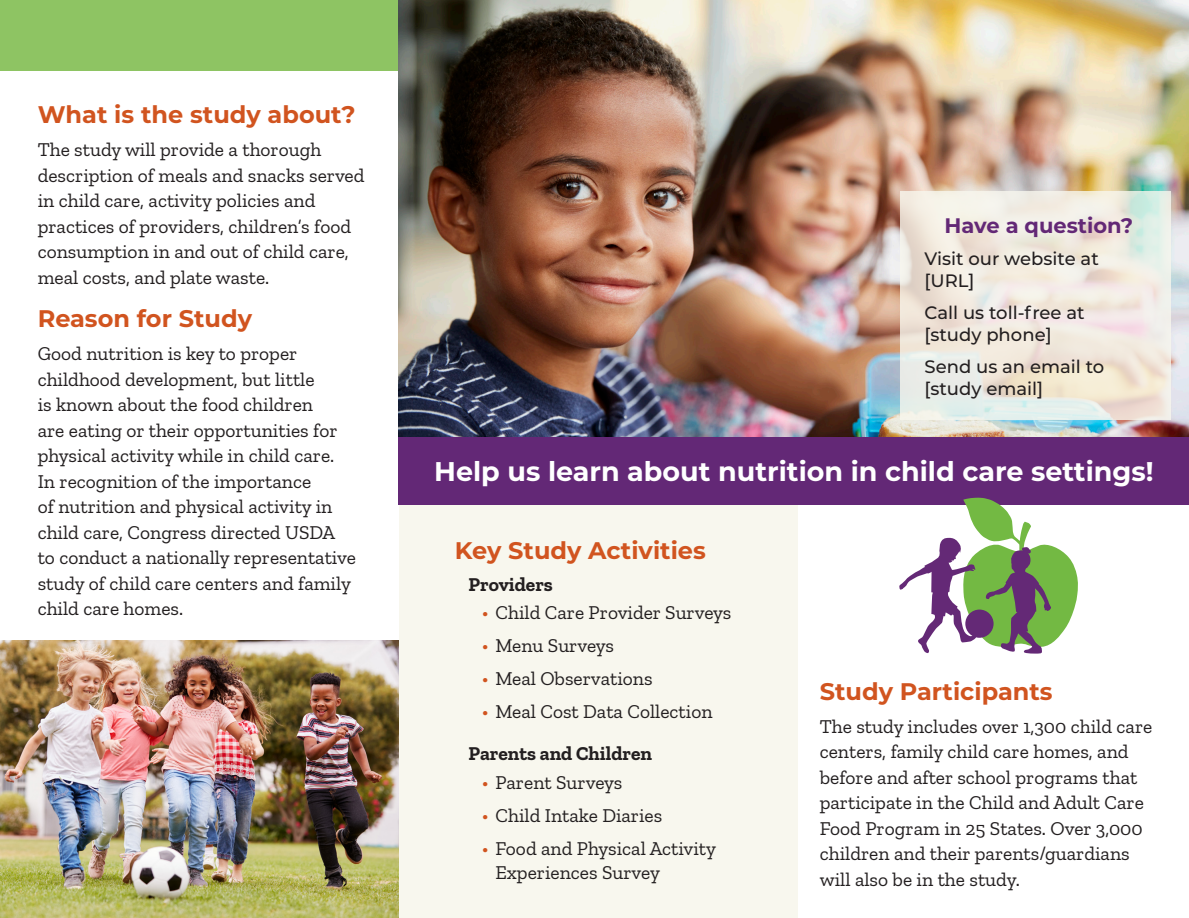
<style>
.page{position:relative;width:1189px;height:918px;background:#fff}
.page>*{position:absolute;margin:0;border:0;box-sizing:border-box;transform-origin:0 0}
.t1{font:700 27px "Montserrat";color:#fff}
.t2{font:700 24px "Montserrat";color:#d1541f}
.t3{font:700 21px "Montserrat";color:#632876}
.text{font:19.5px/25.5px "Zilla Slab";color:#231f20}
.text-2{font:700 19.5px "Zilla Slab";color:#231f20}
.text-3{font:500 18px/22.5px "Montserrat";color:#231f20}
.s1{color:#d1541f}
</style>
<div class="page">
<div style="left:0;top:0;width:399px;height:70px;background:#8ec463"></div>
<div style="left:399px;top:490px;width:398px;height:428px;background:#f8f7ee"></div>
<img style="left:0;top:641px;width:399px;height:277px">
<img style="left:399px;top:0;width:789px;height:437px">
<div style="left:399px;top:437px;width:789px;height:68px;background:#632876"></div>
<svg style="left:899px;top:498px;width:179px;height:156px"></svg>
<svg style="left:900px;top:191px;width:270px;height:229px;background:#eee8de"></svg>
<h1 class="t2" style="left:38px;top:97px;width:319px">What is the study about?</h1>
<p class="text" style="left:38px;top:137px;width:328px">The study will provide a thorough description of meals and snacks served in child care, activity policies and practices of providers, children’s food consumption in and out of child care, meal costs, and plate waste.</p>
<h1 class="t2" style="left:38px;top:301px;width:216px">Reason for Study</h1>
<p class="text" style="left:38px;top:341px;width:320px">Good nutrition is key to proper childhood development, but little<br>is known about the food children<br>are eating or their opportunities for physical activity while in child care.<br>In recognition of the importance<br>of nutrition and physical activity in child care, Congress directed USDA to conduct a nationally representative study of child care centers and family child care homes.</p>
<p class="t3" style="left:944px;top:211px;width:190px">Have a question?</p>
<p class="text-3" style="left:924px;top:246px;width:176px">Visit our website at [URL]</p>
<p class="text-3" style="left:924px;top:300px;width:162px">Call us toll-free at [study phone]</p>
<p class="text-3" style="left:924px;top:354px;width:181px">Send us an email to [study email]</p>
<h1 class="t1" style="left:434px;top:452px;width:721px">Help us learn about nutrition in child care settings!</h1>
<h1 class="t2" style="left:455px;top:534px;width:252px">Key Study Activities</h1>
<p class="text-2" style="left:468px;top:573px;width:86px">Providers</p>
<p class="text" style="left:482px;top:600px;width:251px"><span class="s1">•</span> Child Care Provider Surveys</p>
<p class="text" style="left:482px;top:633px;width:134px"><span class="s1">•</span> Menu Surveys</p>
<p class="text" style="left:482px;top:666px;width:172px"><span class="s1">•</span> Meal Observations</p>
<p class="text" style="left:482px;top:699px;width:232px"><span class="s1">•</span> Meal Cost Data Collection</p>
<p class="text-2" style="left:468px;top:743px;width:185px">Parents and Children</p>
<p class="text" style="left:482px;top:770px;width:142px"><span class="s1">•</span> Parent Surveys</p>
<p class="text" style="left:482px;top:803px;width:182px"><span class="s1">•</span> Child Intake Diaries</p>
<p class="text" style="left:495px;top:837px;width:222px;line-height:24px;text-indent:-14px"><span class="s1">•</span> Food and Physical Activity<br>Experiences Survey</p>
<h1 class="t2" style="left:819px;top:674px;width:234px">Study Participants</h1>
<p class="text" style="left:819px;top:714px;width:334px">The study includes over 1,300 child care centers, family child care homes, and before and after school programs that participate in the Child and Adult Care Food Program in 25 States. Over 3,000 children and their parents/guardians will also be in the study.</p>
</div>
